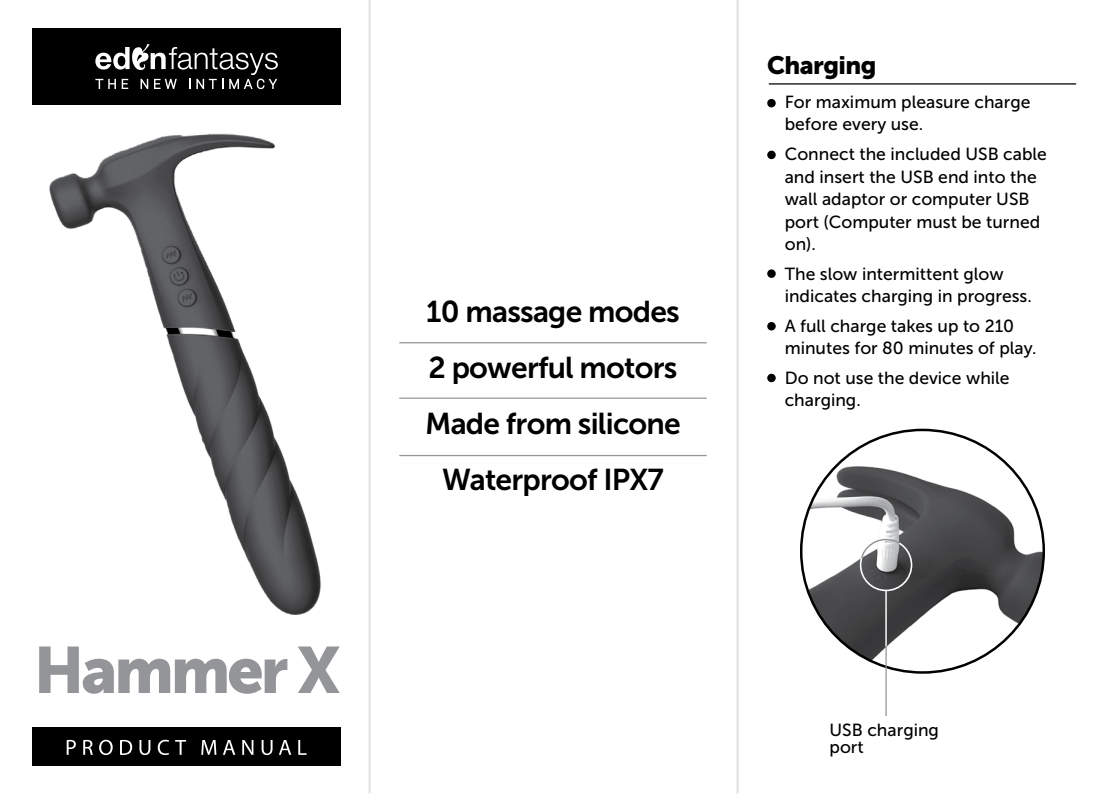
<style>
.page{position:relative;width:1106px;height:794px;background:#fff}
.page>*{position:absolute;margin:0;border:0;box-sizing:border-box;transform-origin:0 0}
.t1{font:65px "Museo Sans 900";letter-spacing:-.05em;color:#939598}
.t2{font:30px/55.8px "Museo Sans 700";letter-spacing:-.025em;color:#000;text-align:center}
.t3{font:25px "Museo Sans 900";letter-spacing:-.025em;color:#000}
.t4{font:17.5px/22.5px "Museo Sans 500";color:#000}
</style>
<div class="page">
<div style="left:32px;top:726px;width:309px;height:39px;background:#000"></div>
<div style="left:32px;top:28px;width:309px;height:77px;background:#000"></div>
<svg style="left:95px;top:44px;width:183px;height:45px"></svg>
<img style="left:49px;top:133px;width:272px;height:482px">
<svg style="left:67px;top:739px;width:239px;height:16px"></svg>
<hr style="left:399px;top:397px;width:307px;height:2px;background:#939598">
<hr style="left:399px;top:455px;width:307px;height:1px;background:#939598">
<hr style="left:399px;top:342px;width:307px;height:1px;background:#939598">
<hr style="left:768px;top:83px;width:308px;height:2px;background:#000">
<div style="left:767px;top:151px;width:8px;height:8px;background:#000;border-radius:50%"></div>
<div style="left:767px;top:269px;width:8px;height:9px;background:#000;border-radius:50%"></div>
<div style="left:767px;top:322px;width:8px;height:8px;background:#000;border-radius:50%"></div>
<div style="left:767px;top:374px;width:8px;height:8px;background:#000;border-radius:50%"></div>
<div style="left:767px;top:99px;width:8px;height:8px;background:#000;border-radius:50%"></div>
<hr style="left:368px;top:0;width:3px;height:793px;background:#e5e6e5">
<hr style="left:736px;top:0;width:3px;height:793px;background:#e5e6e5">
<img style="left:801px;top:430px;width:242px;height:242px;border-radius:121px">
<hr style="left:885px;top:590px;width:1px;height:126px;background:#939598">
<hr style="left:885px;top:590px;width:1px;height:56px;background:#fff">
<svg style="left:859px;top:541px;width:54px;height:51px"></svg>
<h1 class="t1" style="left:34px;top:633px;width:308px">Hammer X</h1>
<h2 class="t2" style="left:425px;top:284px;width:257px">10 massage modes<br>2 powerful motors<br>Made from silicone<br>Waterproof IPX7</h2>
<h3 class="t3" style="left:767px;top:51px;width:111px">Charging</h3>
<p class="t4" style="left:784px;top:91px;width:247px">For maximum pleasure charge before every use.</p>
<p class="t4" style="left:784px;top:143px;width:264px">Connect the included USB cable and insert the USB end into the wall adaptor or computer USB port (Computer must be turned on).</p>
<p class="t4" style="left:784px;top:262px;width:249px">The slow intermittent glow indicates charging in progress.</p>
<p class="t4" style="left:784px;top:314px;width:253px">A full charge takes up to 210 minutes for 80 minutes of play.</p>
<p class="t4" style="left:784px;top:367px;width:226px">Do not use the device while charging.</p>
<p class="t4" style="left:829px;top:721px;width:111px;line-height:17.5px">USB charging port</p>
</div>
